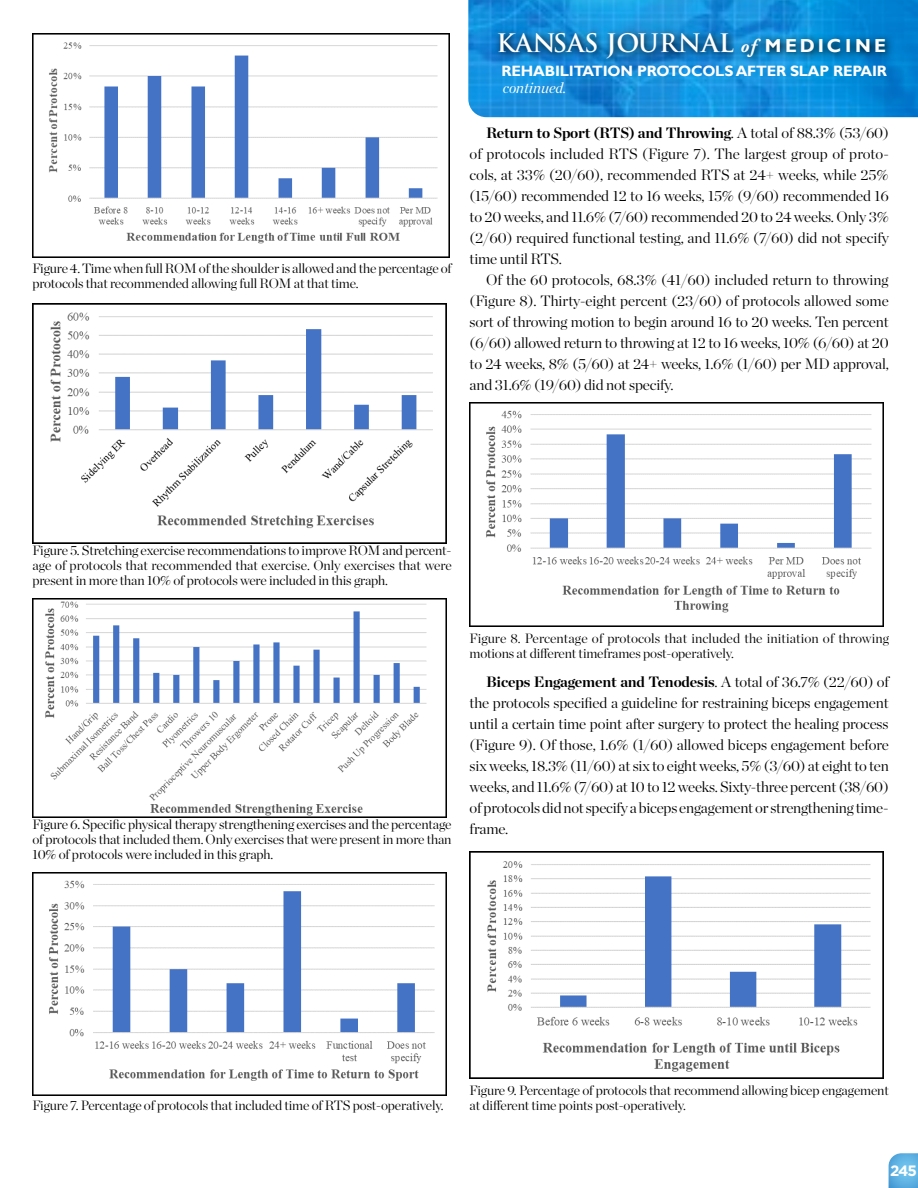
<style>
.page{position:relative;width:918px;height:1188px;background:#fff}
.page>*{position:absolute;margin:0;border:0;box-sizing:border-box;transform-origin:0 0}
.t1{font:700 24.9px "Trajan Pro";color:#fff}
.t2{font:300 15px/21px "Chronicle Display";letter-spacing:-.01em;color:#000;text-align:justify}
.t3{font:700 15px "Gill Sans";letter-spacing:-.01em;color:#fff}
.t4{font:italic 15px "Chronicle Display";color:#fff}
.t5{font:700 15px "Gotham";color:#fff}
.t6{font:300 13.5px/15px "Chronicle Display";letter-spacing:-.01em;color:#000}
.s1{font-family:"Adobe Garamond Pro";font-style:italic;font-size:18.75px}
.s2{font-family:"Gill Sans";font-size:18.75px}
.s3{font-weight:700}
</style>
<div class="page">
<img style="left:468px;top:0;width:450px;height:117px">
<svg style="left:494px;top:27px;width:402px;height:41px;background:#0f7abd"></svg>
<svg style="left:888px;top:1153px;width:30px;height:35px"></svg>
<img style="left:32px;top:34px;width:418px;height:223px">
<img style="left:32px;top:304px;width:414px;height:239px">
<img style="left:32px;top:599px;width:414px;height:218px">
<img style="left:32px;top:873px;width:414px;height:222px">
<img style="left:470px;top:402px;width:414px;height:224px">
<img style="left:470px;top:852px;width:414px;height:226px">
<p class="t6" style="left:32px;top:260px;width:421px">Figure 4. Time when full ROM of the shoulder is allowed and the percentage of protocols that recommended allowing full ROM at that time.</p>
<h1 class="t1" style="left:496px;top:28px;width:391px">KANSAS JOURNAL <span class="s1">of</span> <span class="s2">M EDIC I N E</span></h1>
<p class="t3" style="left:502px;top:62px;width:387px">REHABILITATION PROTOCOLS AFTER SLAP REPAIR</p>
<p class="t4" style="left:503px;top:76px;width:65px">continued.</p>
<p class="t2" style="left:470px;top:121px;width:421px;text-indent:16px"><span class="s3">Return to Sport (RTS) and Throwing</span>. A total of 88.3% (53/60) of protocols included RTS (Figure 7). The largest group of proto&shy;cols, at 33% (20/60), recommended RTS at 24+ weeks, while 25% (15/60) recommended 12 to 16 weeks, 15% (9/60) recommended 16 to 20 weeks, and 11.6% (7/60) recommended 20 to 24 weeks. Only 3% (2/60) required functional testing, and 11.6% (7/60) did not specify time until RTS.</p>
<p class="t2" style="left:470px;top:268px;width:421px;text-indent:16px">Of the 60 protocols, 68.3% (41/60) included return to throwing (Figure 8). Thirty-eight percent (23/60) of protocols allowed some sort of throwing motion to begin around 16 to 20 weeks. Ten percent (6/60) allowed return to throwing at 12 to 16 weeks, 10% (6/60) at 20 to 24 weeks, 8% (5/60) at 24+ weeks, 1.6% (1/60) per MD approval, and 31.6% (19/60) did not specify.</p>
<p class="t6" style="left:32px;top:542px;width:421px;text-align:justify">Figure 5. Stretching exercise recommendations to improve ROM and percent&shy;age of protocols that recommended that exercise. Only exercises that were present in more than 10% of protocols were included in this graph.</p>
<p class="t6" style="left:32px;top:816px;width:421px;text-align:justify">Figure 6. Specific physical therapy strengthening exercises and the percentage of protocols that included them. Only exercises that were present in more than 10% of protocols were included in this graph.</p>
<p class="t6" style="left:470px;top:630px;width:421px">Figure 8. Percentage of protocols that included the initiation of throwing motions at different timeframes post-operatively.</p>
<p class="t2" style="left:470px;top:670px;width:421px;text-indent:16px"><span class="s3">Biceps Engagement and Tenodesis</span>. A total of 36.7% (22/60) of the protocols specified a guideline for restraining biceps engagement until a certain time point after surgery to protect the healing process (Figure 9). Of those, 1.6% (1/60) allowed biceps engagement before six weeks, 18.3% (11/60) at six to eight weeks, 5% (3/60) at eight to ten weeks, and 11.6% (7/60) at 10 to 12 weeks. Sixty-three percent (38/60) of protocols did not specify a biceps engagement or strengthening time&shy;frame.</p>
<p class="t6" style="left:32px;top:1097px;width:413px">Figure 7. Percentage of protocols that included time of RTS post-operatively.</p>
<p class="t6" style="left:470px;top:1081px;width:421px">Figure 9. Percentage of protocols that recommend allowing bicep engagement at different time points post-operatively.</p>
<p class="t5" style="left:890px;top:1161px;width:28px">245</p>
</div>
